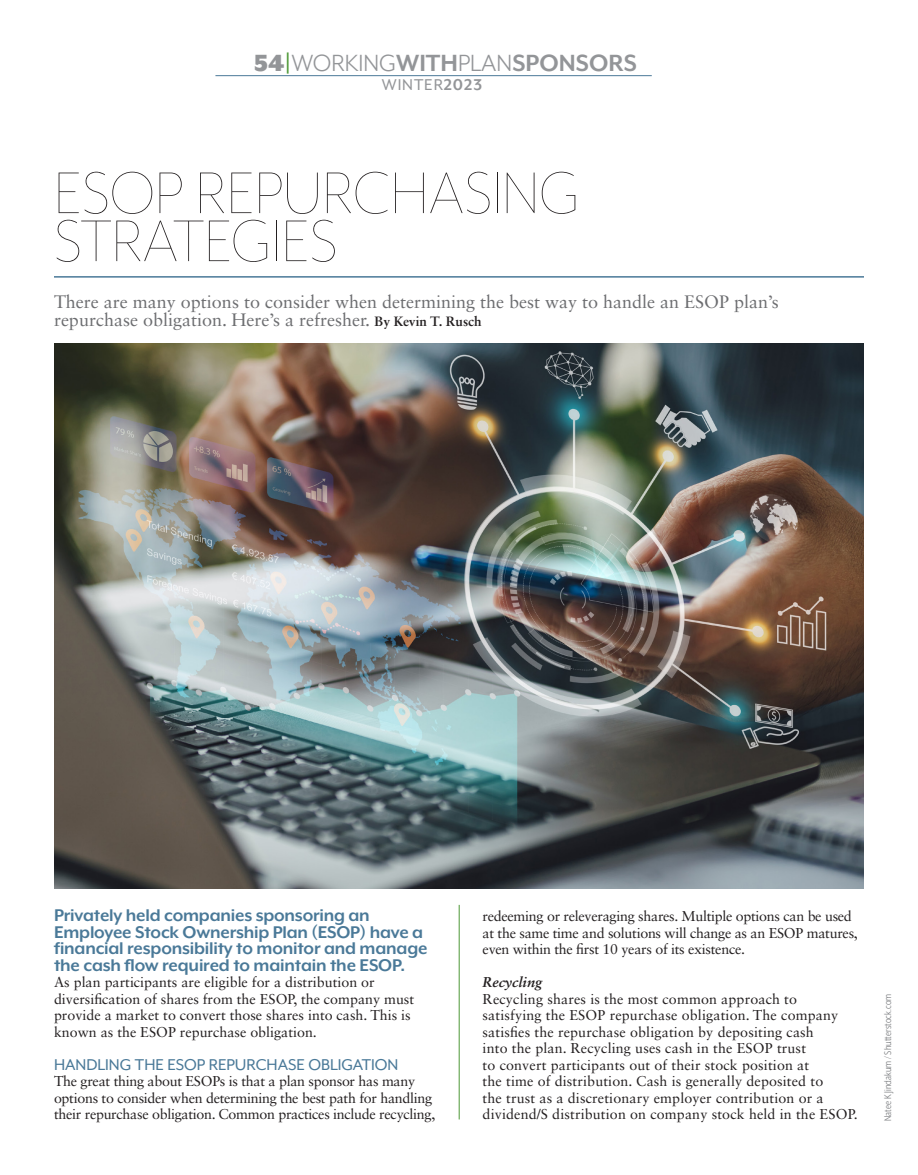
<style>
.page{position:relative;width:918px;height:1175px;background:#fff}
.page>*{position:absolute;margin:0;border:0;box-sizing:border-box;transform-origin:0 0}
.PC_Headlines{font:100 67.5px/48px "Mr Eaves XL Mod OT";color:#231f20}
.t1{font:700 27px "Mr Eaves XL Mod OT";color:#939598}
.PC_Paragraph_Intro{font:700 19.5px/16.5px "Mr Eaves XL Mod OT";letter-spacing:-.01em;color:#4a7998}
.PC_Deck{font:18px/18px "Sabon LT Std";color:#6c6d70}
.PC_Subhead{font:18px "Mr Eaves XL Mod OT";color:#4a7998}
.t2{font:18px "Mr Eaves XL Mod OT";letter-spacing:.05em;color:#939598}
.PC_Body_Copy{font:14.25px/16.5px "Sabon LT Std";letter-spacing:.01em;color:#231f20}
.PC_Body_Copy-2{font:14.25px/16.5px "Sabon LT Std";letter-spacing:-.02em;color:#231f20}
.PC_Paragraph_Intro-2{font:14.25px/16.5px "Sabon LT Std";color:#231f20}
.PC_Body_Copy-3{font:italic 700 14.25px "Sabon LT Std";color:#231f20}
.t3{font:11.25px "Mr Eaves XL San Nar OT";color:#76787b}
.s1{font-weight:900}
.s2{font-weight:900;color:#4d9836}
.s3{font-weight:400}
.s4{font-weight:700}
.s5{font-weight:700;font-size:13.5px;color:#231f20}
</style>
<div class="page">
<hr style="left:215px;top:75px;width:437px;height:1px;background:#4a7998">
<hr style="left:54px;top:276px;width:810px;height:2px;background:#4a7998">
<hr style="left:459px;top:904px;width:1px;height:215px;background:#4d9836">
<img style="left:54px;top:344px;width:810px;height:544px">
<h2 class="t1" style="left:254px;top:50px;width:384px"><span class="s1">54</span><span class="s2">|</span><span class="s3">WORKING</span>WITH<span class="s3">PLAN</span>SPONSORS</h2>
<p class="t2" style="left:382px;top:75px;width:102px">WINTER<span class="s4">2023</span></p>
<p class="PC_Headlines" style="left:54px;top:169px;width:527px">ESOP REPURCHASING<br>STRATEGIES</p>
<p class="PC_Deck" style="left:54px;top:292px;width:726px">There are many options to consider when determining the best way to handle an ESOP plan’s repurchase obligation. Here’s a refresher. <span class="s5">By Kevin T. Rusch</span></p>
<p class="PC_Paragraph_Intro" style="left:54px;top:907px;width:375px">Privately held companies sponsoring an Employee Stock Ownership Plan (ESOP) have a financial responsibility to monitor and manage the cash flow required to maintain the ESOP.</p>
<p class="PC_Paragraph_Intro-2" style="left:54px;top:974px;width:362px">As plan participants are eligible for a distribution or diversification of shares from the ESOP, the company must provide a market to convert those shares into cash. This is known as the ESOP repurchase obligation.</p>
<p class="PC_Subhead" style="left:54px;top:1055px;width:346px">HANDLING THE ESOP REPURCHASE OBLIGATION</p>
<p class="PC_Body_Copy-2" style="left:54px;top:1073px;width:383px">The great thing about ESOPs is that a plan sponsor has many options to consider when determining the best path for handling their repurchase obligation. Common practices include recycling,</p>
<p class="PC_Body_Copy-2" style="left:483px;top:908px;width:377px">redeeming or releveraging shares. Multiple options can be used at the same time and solutions will change as an ESOP matures, even within the first 10 years of its existence.</p>
<p class="PC_Body_Copy-3" style="left:483px;top:973px;width:61px">Recycling</p>
<p class="PC_Body_Copy" style="left:483px;top:990px;width:377px">Recycling shares is the most common approach to satisfying the ESOP repurchase obligation. The company satisfies the repurchase obligation by depositing cash<br>into the plan. Recycling uses cash in the ESOP trust<br>to convert participants out of their stock position at<br>the time of distribution. Cash is generally deposited to<br>the trust as a discretionary employer contribution or a dividend/S distribution on company stock held in the ESOP.</p>
<p class="t3" style="left:882px;top:1120px;width:129px;rotate:-90deg">Natee K Jindakum / Shutterstock.com</p>
</div>
